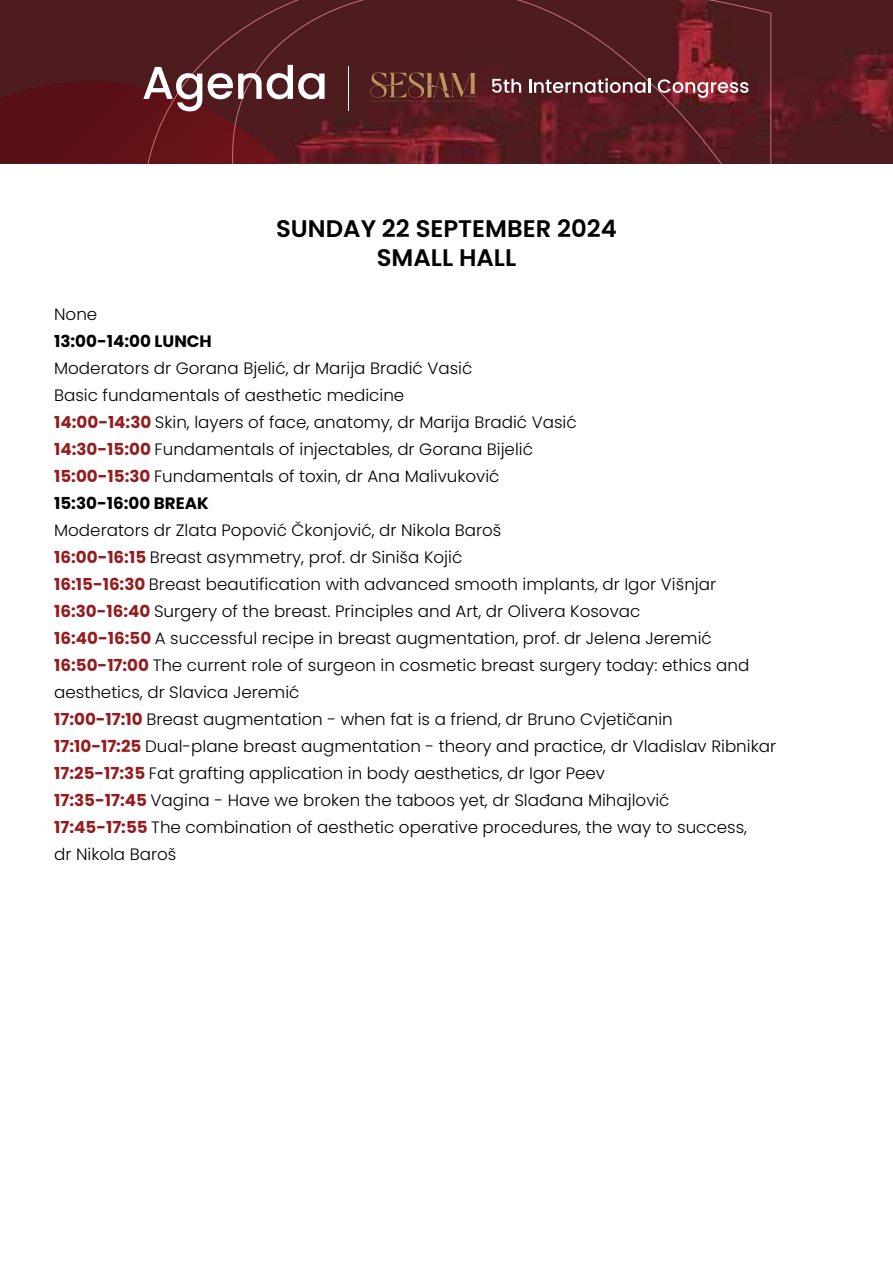
<style>
.page{position:relative;width:893px;height:1263px;background:#fff}
.page>*{position:absolute;margin:0;border:0;box-sizing:border-box;transform-origin:0 0}
.t1{font:600 24px/28.8px "Poppins";color:#000;text-align:center}
.t2{font:300 16.5px/27px "Poppins";color:#000}
.t3{font:700 16.5px "Poppins";color:#000}
.s1{font-weight:700;color:#951b1e}
.s2{font-weight:700}
</style>
<div class="page">
<img style="left:0;top:0;width:893px;height:164px">
<svg style="left:99px;top:0;width:693px;height:164px;background:#571d22"></svg>
<svg style="left:371px;top:73px;width:105px;height:29px;background:#69372e"></svg>
<svg style="left:492px;top:79px;width:29px;height:14px"></svg>
<svg style="left:529px;top:78px;width:116px;height:15px"></svg>
<hr style="left:648px;top:79px;width:3px;height:14px;background:#fff">
<svg style="left:658px;top:79px;width:90px;height:19px"></svg>
<svg style="left:0;top:65px;width:325px;height:99px;background:#65272c"></svg>
<hr style="left:349px;top:66px;width:1px;height:44px;background:#fff">
<h1 class="t1" style="left:276px;top:215px;width:342px">SUNDAY 22 SEPTEMBER 2024<br>SMALL HALL</h1>
<p class="t2" style="left:54px;top:301px;width:45px">None</p>
<p class="t3" style="left:54px;top:332px;width:159px">13:00-14:00 LUNCH</p>
<p class="t2" style="left:54px;top:355px;width:524px">Moderators dr Gorana Bjelić, dr Marija Bradić Vasić<br>Basic fundamentals of aesthetic medicine<br><span class="s1">14:00-14:30</span> Skin, layers of face, anatomy, dr Marija Bradić Vasić <span class="s1">14:30-15:00</span> Fundamentals of injectables, dr Gorana Bijelić <span class="s1">15:00-15:30</span> Fundamentals of toxin, dr Ana Malivuković <span class="s2">15:30-16:00 BREAK</span></p>
<p class="t2" style="left:54px;top:517px;width:723px">Moderators dr Zlata Popović Čkonjović, dr Nikola Baroš<br><span class="s1">16:00-16:15</span> Breast asymmetry, prof. dr Siniša Kojić<br><span class="s1">16:15-16:30</span> Breast beautification with advanced smooth implants, dr Igor Višnjar <span class="s1">16:30-16:40</span> Surgery of the breast. Principles and Art, dr Olivera Kosovac<br><span class="s1">16:40-16:50</span> A successful recipe in breast augmentation, prof. dr Jelena Jeremić <span class="s1">16:50-17:00</span> The current role of surgeon in cosmetic breast surgery today: ethics and aesthetics, dr Slavica Jeremić<br><span class="s1">17:00-17:10</span> Breast augmentation - when fat is a friend, dr Bruno Cvjetičanin<br><span class="s1">17:10-17:25</span> Dual-plane breast augmentation - theory and practice, dr Vladislav Ribnikar <span class="s1">17:25-17:35</span> Fat grafting application in body aesthetics, dr Igor Peev<br><span class="s1">17:35-17:45</span> Vagina - Have we broken the taboos yet, dr Slađana Mihajlović<br><span class="s1">17:45-17:55</span> The combination of aesthetic operative procedures, the way to success,<br>dr Nikola Baroš</p>
</div>
